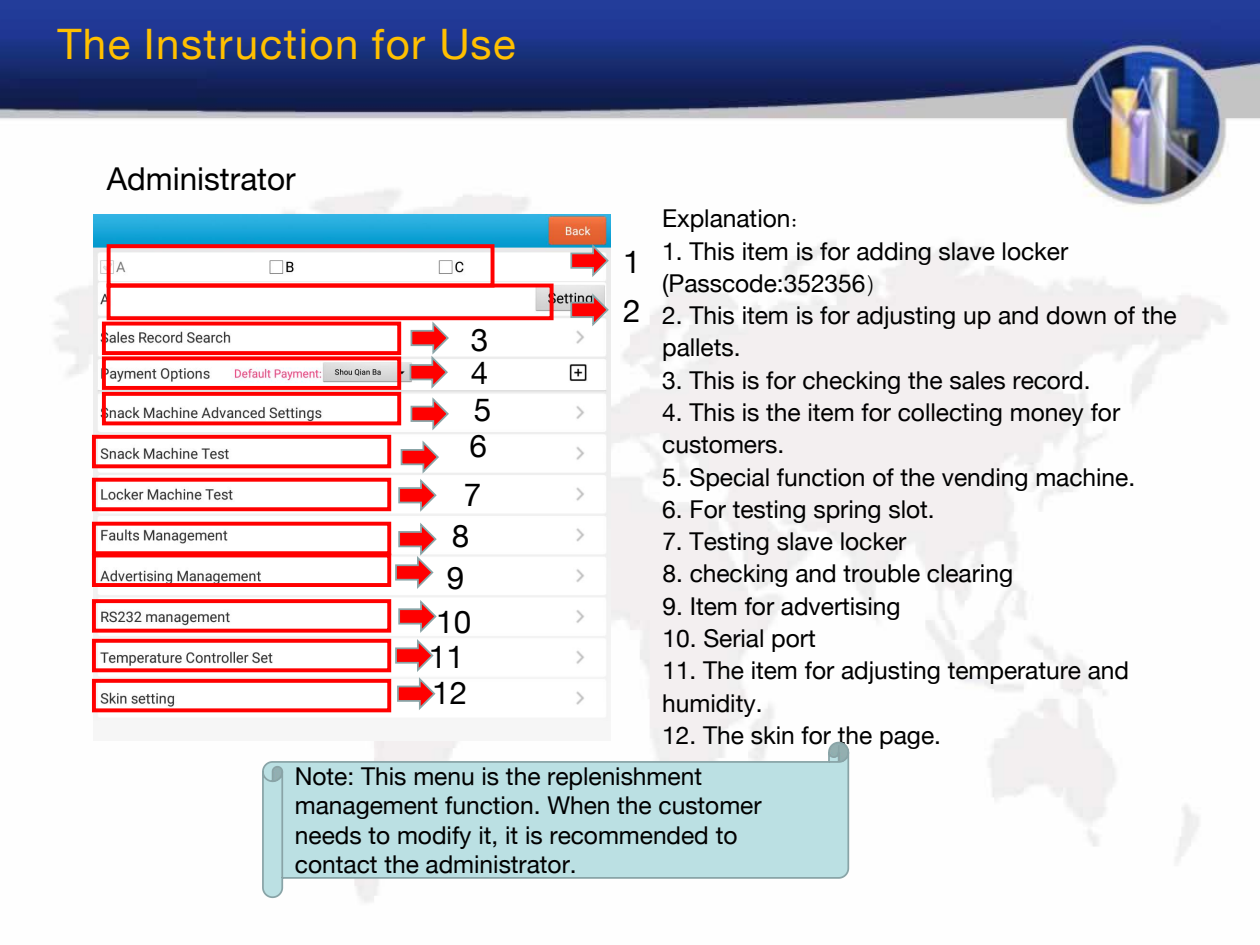
<style>
.page{position:relative;width:1260px;height:945px;background:#fff}
.page>*{position:absolute;margin:0;border:0;box-sizing:border-box;transform-origin:0 0}
.t1{font:700 42px "Helvetica Neue";letter-spacing:.035em;color:#ffc000}
.t2{font:31.5px/49.2px "Helvetica Neue";color:#000}
.t3{font:24.68px/32.2px "Helvetica Neue";color:#000}
.s1{font-family:"HY Shu Song Er KW"}
</style>
<div class="page">
<img style="left:0;top:0;width:1260px;height:903px">
<svg style="left:262px;top:742px;width:587px;height:156px;fill:#bbe0e3"></svg>
<img style="left:94px;top:214px;width:517px;height:526px">
<svg style="left:92px;top:599px;width:299px;height:34px"></svg>
<svg style="left:570px;top:244px;width:39px;height:33px"></svg>
<svg style="left:570px;top:293px;width:39px;height:33px"></svg>
<svg style="left:92px;top:244px;width:462px;height:268px"></svg>
<svg style="left:92px;top:522px;width:345px;height:67px"></svg>
<svg style="left:398px;top:600px;width:39px;height:33px"></svg>
<svg style="left:92px;top:639px;width:343px;height:73px"></svg>
<h1 class="t1" style="left:57px;top:14px;width:460px">The Instruction for Use</h1>
<p class="t2" style="left:107px;top:156px;width:190px">Administrator</p>
<p class="t3" style="left:662px;top:204px;width:154px">Explanation<span class="s1">：</span></p>
<p class="t3" style="left:662px;top:236px;width:408px">1. This item is for adding slave locker (Passcode:352356<span class="s1">）</span></p>
<p class="t3" style="left:662px;top:301px;width:516px">2. This item is for adjusting up and down of the pallets.</p>
<p class="t3" style="left:662px;top:365px;width:430px">3. This is for checking the sales record.</p>
<p class="t3" style="left:662px;top:398px;width:460px">4. This is the item for collecting money for customers.</p>
<p class="t3" style="left:662px;top:462px;width:475px">5. Special function of the vending machine.</p>
<p class="t3" style="left:662px;top:494px;width:274px">6. For testing spring slot.</p>
<p class="t3" style="left:662px;top:527px;width:246px">7. Testing slave locker</p>
<p class="t3" style="left:662px;top:559px;width:352px">8. checking and trouble clearing</p>
<p class="t3" style="left:662px;top:591px;width:240px">9. Item for advertising</p>
<p class="t3" style="left:662px;top:624px;width:155px">10. Serial port</p>
<p class="t3" style="left:662px;top:656px;width:469px">11. The item for adjusting temperature and humidity.</p>
<p class="t3" style="left:295px;top:716px;width:648px;line-height:41.1px;text-indent:367px">12. The skin for the page.<br>Note: This menu is the replenishment</p>
<p class="t3" style="left:295px;top:792px;width:468px;line-height:29.4px">management function. When the customer needs to modify it, it is recommended to contact the administrator.</p>
<p class="t2" style="left:623px;top:239px;width:19px">1<br>2</p>
<p class="t2" style="left:471px;top:326px;width:19px;line-height:32.7px">3<br>4</p>
<p class="t2" style="left:469px;top:394px;width:24px;line-height:35.4px">5<br>6</p>
<p class="t2" style="left:464px;top:472px;width:19px">7</p>
<p class="t2" style="left:452px;top:513px;width:19px">8</p>
<p class="t2" style="left:447px;top:555px;width:19px">9</p>
<p class="t2" style="left:436px;top:599px;width:37px">10</p>
<p class="t2" style="left:429px;top:641px;width:40px;line-height:36.1px">11<br>12</p>
</div>
